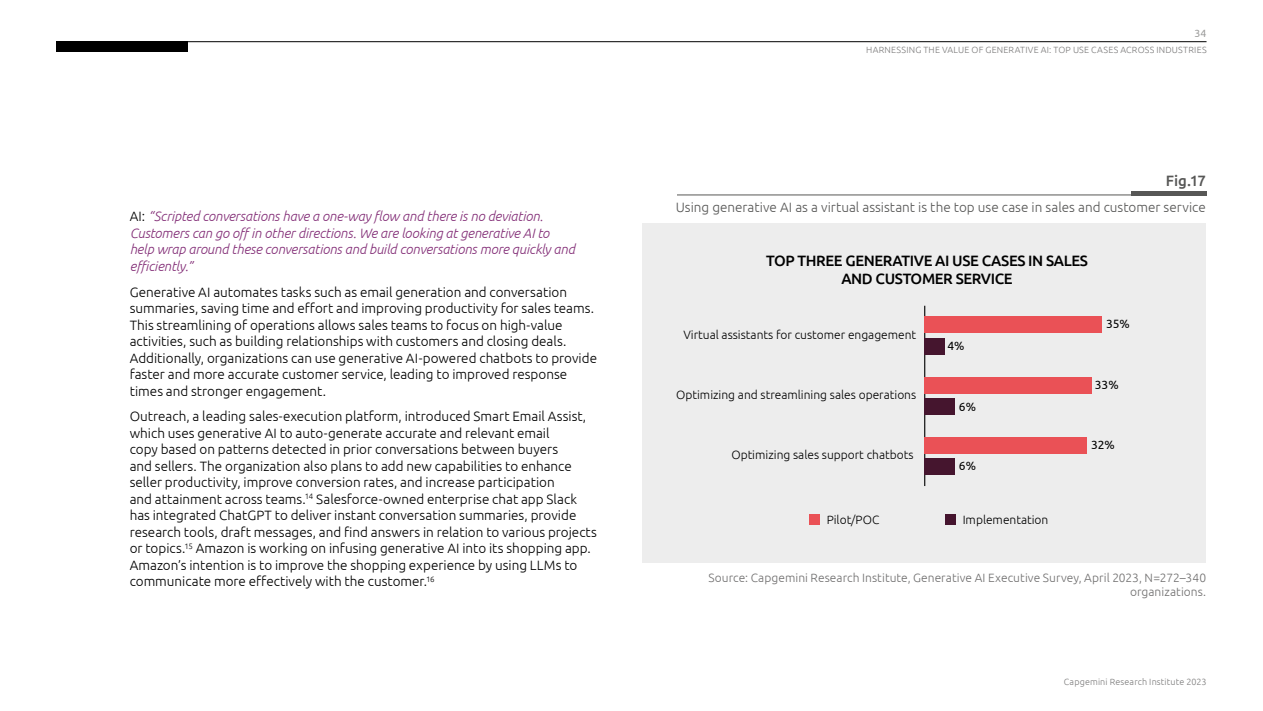
<style>
.page{position:relative;width:1263px;height:711px;background:#fff}
.page>*{position:absolute;margin:0;border:0;box-sizing:border-box;transform-origin:0 0}
.t1{font:500 15px/18px "Ubuntu";letter-spacing:-.025em;color:#000;text-align:center}
.t2{font:500 15px "Ubuntu";color:#575756}
.t3{font:300 13.5px/16.5px "Ubuntu";color:#000}
.t4{font:italic 300 13.5px/16.5px "Ubuntu";letter-spacing:-.01em;color:#832e77}
.t5{font:300 13.5px "Ubuntu";color:#575756}
.t6{font:300 12px "Ubuntu";color:#000}
.t7{font:300 12px/14.4px "Ubuntu";letter-spacing:.005em;color:#706f6f;text-align:right}
.t8{font:12px "Ubuntu";color:#000}
.t9{font:10.5px "Ubuntu";color:#9d9d9c}
.t10{font:300 9px "Ubuntu";letter-spacing:.02em;color:#7c7b7b}
.s1{font-style:normal;color:#000}
</style>
<div class="page">
<hr style="left:677px;top:194px;width:529px;height:1px;background:#575756">
<hr style="left:1131px;top:191px;width:75px;height:4px;background:#575756">
<div style="left:642px;top:223px;width:564px;height:339px;background:#ededed"></div>
<div style="left:809px;top:514px;width:11px;height:10px;background:#ea5156"></div>
<div style="left:945px;top:514px;width:11px;height:10px;background:#45152e"></div>
<hr style="left:924px;top:305px;width:1px;height:180px;background:#000">
<div style="left:925px;top:338px;width:20px;height:16px;background:#45152e"></div>
<div style="left:925px;top:398px;width:30px;height:16px;background:#45152e"></div>
<div style="left:925px;top:458px;width:30px;height:16px;background:#45152e"></div>
<div style="left:925px;top:317px;width:177px;height:16px;background:#ea5156"></div>
<div style="left:925px;top:377px;width:167px;height:16px;background:#ea5156"></div>
<div style="left:925px;top:437px;width:162px;height:16px;background:#ea5156"></div>
<div style="left:56px;top:41px;width:131px;height:11px;background:#000"></div>
<hr style="left:186px;top:41px;width:1020px;height:1px;background:#000">
<p class="t4" style="left:130px;top:208px;width:447px"><span class="s1">AI:</span> “Scripted conversations have a one-way flow and there is no deviation.<br>Customers can go off in other directions. We are looking at generative AI to help wrap around these conversations and build conversations more quickly and efficiently.”</p>
<p class="t3" style="left:130px;top:283px;width:469px">Generative AI automates tasks such as email generation and conversation summaries, saving time and effort and improving productivity for sales teams.<br>This streamlining of operations allows sales teams to focus on high-value activities, such as building relationships with customers and closing deals.<br>Additionally, organizations can use generative AI-powered chatbots to provide faster and more accurate customer service, leading to improved response times and stronger engagement.</p>
<p class="t3" style="left:130px;top:407px;width:469px">Outreach, a leading sales-execution platform, introduced Smart Email Assist, which uses generative AI to auto-generate accurate and relevant email<br>copy based on patterns detected in prior conversations between buyers<br>and sellers. The organization also plans to add new capabilities to enhance seller productivity, improve conversion rates, and increase participation<br>and attainment across teams.<sup>14</sup> Salesforce-owned enterprise chat app Slack has integrated ChatGPT to deliver instant conversation summaries, provide research tools, draft messages, and find answers in relation to various projects or topics.<sup>15</sup> Amazon is working on infusing generative AI into its shopping app.<br>Amazon’s intention is to improve the shopping experience by using LLMs to communicate more effectively with the customer.<sup>16</sup></p>
<p class="t9" style="left:1194px;top:27px;width:13px">34</p>
<p class="t10" style="left:866px;top:44px;width:342px">HARNESSING THE VALUE OF GENERATIVE AI: TOP USE CASES ACROSS INDUSTRIES</p>
<p class="t2" style="left:1166px;top:171px;width:42px">Fig.17</p>
<p class="t5" style="left:676px;top:199px;width:531px">Using generative AI as a virtual assistant is the top use case in sales and customer service</p>
<p class="t1" style="left:766px;top:251px;width:323px">TOP THREE GENERATIVE AI USE CASES IN SALES<br>AND CUSTOMER SERVICE</p>
<p class="t6" style="left:683px;top:327px;width:234px">Virtual assistants for customer engagement</p>
<p class="t8" style="left:947px;top:338px;width:19px">4%</p>
<p class="t8" style="left:1106px;top:316px;width:25px">35%</p>
<p class="t6" style="left:676px;top:387px;width:242px">Optimizing and streamlining sales operations</p>
<p class="t6" style="left:731px;top:447px;width:184px">Optimizing sales support chatbots</p>
<p class="t8" style="left:959px;top:399px;width:19px">6%</p>
<p class="t8" style="left:959px;top:458px;width:19px">6%</p>
<p class="t6" style="left:827px;top:511px;width:54px">Pilot/POC</p>
<p class="t6" style="left:963px;top:511px;width:87px">Implementation</p>
<p class="t8" style="left:1095px;top:377px;width:25px">33%</p>
<p class="t8" style="left:1091px;top:437px;width:25px">32%</p>
<p class="t7" style="left:708px;top:569px;width:499px">Source: Capgemini Research Institute, Generative AI Executive Survey, April 2023, N=272–340 organizations.</p>
<p class="t10" style="left:1064px;top:676px;width:144px">Capgemini Research Institute 2023</p>
</div>
